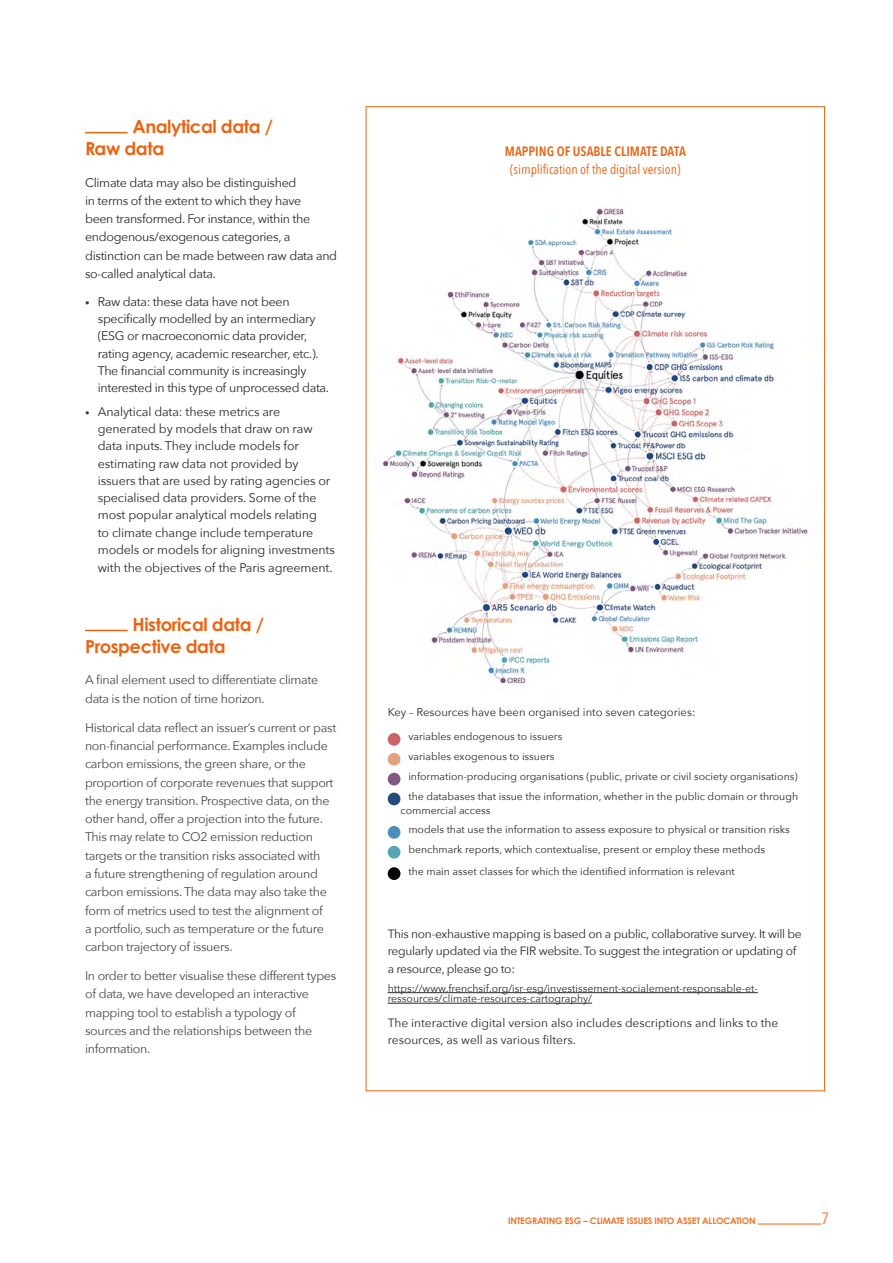
<style>
.page{position:relative;width:893px;height:1263px;background:#fff}
.page>*{position:absolute;margin:0;border:0;box-sizing:border-box;transform-origin:0 0}
.t1{font:700 18px/21.6px "Century Gothic Pro";letter-spacing:-.025em;color:#ec6411}
.t2{font:16.5px "Avenir Next Condensed";color:#ee752a}
.t3{font:13.5px "Avenir Next Condensed";color:#ec6411}
.t4{font:600 13.5px "Avenir Next Condensed";color:#ec6411}
.t5{font:12.45px/17.4px "Avenir Next";letter-spacing:-.025em;color:#282827}
.t6{font:12.45px/18.3px "Avenir Next";letter-spacing:-.025em;color:#494848}
.t7{font:12px/16.5px "Avenir Next";letter-spacing:-.025em;color:#282827}
.t8{font:12px/16.5px "Avenir Next";color:#282827}
.t9{font:11.25px "Avenir Next";color:#282827}
.t10{font:10.5px/20px "Avenir Next";color:#282827}
.t11{font:700 9px "Century Gothic Pro";letter-spacing:-.025em;color:#ee752a}
.s1{font-weight:700;font-size:9px;color:#3c3b3b}
</style>
<div class="page">
<hr style="left:758px;top:1224px;width:64px;height:1px;background:#ec6411">
<hr style="left:85px;top:132px;width:43px;height:1px;background:#ec6411">
<hr style="left:85px;top:630px;width:43px;height:1px;background:#ec6411">
<hr style="left:388px;top:992px;width:370px;height:1px;background:#282827">
<hr style="left:388px;top:1003px;width:204px;height:1px;background:#282827">
<img style="left:382px;top:206px;width:426px;height:480px">
<div style="left:388px;top:733px;width:12px;height:13px;background:#ca6667;border-radius:50%"></div>
<div style="left:388px;top:753px;width:12px;height:13px;background:#e2a280;border-radius:50%"></div>
<div style="left:388px;top:773px;width:12px;height:12px;background:#805780;border-radius:50%"></div>
<div style="left:388px;top:793px;width:12px;height:12px;background:#254a7e;border-radius:50%"></div>
<div style="left:388px;top:826px;width:12px;height:13px;background:#4e8ebb;border-radius:50%"></div>
<div style="left:388px;top:846px;width:12px;height:13px;background:#57a4b3;border-radius:50%"></div>
<div style="left:388px;top:867px;width:12px;height:13px;background:#050607;border-radius:50%"></div>
<h1 class="t1" style="left:85px;top:116px;width:189px;text-indent:48px">Analytical data /<br>Raw data</h1>
<p class="t5" style="left:85px;top:173px;width:254px;line-height:18.3px">Climate data may also be distinguished<br>in terms of the extent to which they have<br>been transformed. For instance, within the endogenous/exogenous categories, a distinction can be made between raw data and so-called analytical data.</p>
<p class="t5" style="left:98px;top:292px;width:233px;text-indent:-13px"><span class="s1">•</span> Raw data: these data have not been specifically modelled by an intermediary (ESG or macroeconomic data provider, rating agency, academic researcher, etc.).<br>The financial community is increasingly interested in this type of unprocessed data.</p>
<p class="t5" style="left:98px;top:402px;width:239px;text-indent:-13px"><span class="s1">•</span> Analytical data: these metrics are generated by models that draw on raw data inputs. They include models for estimating raw data not provided by issuers that are used by rating agencies or specialised data providers. Some of the most popular analytical models relating<br>to climate change include temperature models or models for aligning investments with the objectives of the Paris agreement.</p>
<h1 class="t1" style="left:85px;top:613px;width:180px;text-indent:48px">Historical data /<br>Prospective data</h1>
<p class="t6" style="left:85px;top:670px;width:235px">A final element used to differentiate climate data is the notion of time horizon.</p>
<p class="t6" style="left:85px;top:717px;width:253px">Historical data reflect an issuer’s current or past non-financial performance. Examples include carbon emissions, the green share, or the proportion of corporate revenues that support the energy transition. Prospective data, on the other hand, offer a projection into the future.<br>This may relate to CO2 emission reduction targets or the transition risks associated with<br>a future strengthening of regulation around carbon emissions. The data may also take the form of metrics used to test the alignment of<br>a portfolio, such as temperature or the future carbon trajectory of issuers.</p>
<p class="t6" style="left:85px;top:966px;width:253px">In order to better visualise these different types of data, we have developed an interactive mapping tool to establish a typology of sources and the relationships between the information.</p>
<p class="t4" style="left:505px;top:140px;width:182px">MAPPING OF USABLE CLIMATE DATA</p>
<p class="t3" style="left:510px;top:158px;width:172px">(simplification of the digital version)</p>
<p class="t9" style="left:388px;top:703px;width:309px">Key – Resources have been organised into seven categories:</p>
<p class="t10" style="left:408px;top:726px;width:391px">variables endogenous to issuers<br>variables exogenous to issuers<br>information-producing organisations (public, private or civil society organisations) the databases that issue the information, whether in the public domain or through</p>
<p class="t10" style="left:408px;top:799px;width:383px;text-indent:-8px">commercial access<br>models that use the information to assess exposure to physical or transition risks benchmark reports, which contextualise, present or employ these methods</p>
<p class="t10" style="left:408px;top:861px;width:328px">the main asset classes for which the identified information is relevant</p>
<p class="t7" style="left:388px;top:925px;width:416px">This non-exhaustive mapping is based on a public, collaborative survey. It will be regularly updated via the FIR website. To suggest the integration or updating of</p>
<p class="t7" style="left:388px;top:960px;width:129px">a resource, please go to:</p>
<p class="t10" style="left:388px;top:982px;width:372px;line-height:10.5px">https://www.frenchsif.org/isr-esg/investissement-socialement-responsable-et&shy;ressources/climate-resources-cartography/</p>
<p class="t8" style="left:388px;top:1014px;width:392px">The interactive digital version also includes descriptions and links to the resources, as well as various filters.</p>
<p class="t11" style="left:508px;top:1215px;width:249px">INTEGRATING ESG – CLIMATE ISSUES INTO ASSET ALLOCATION</p>
<h2 class="t2" style="left:821px;top:1204px;width:9px">7</h2>
</div>
